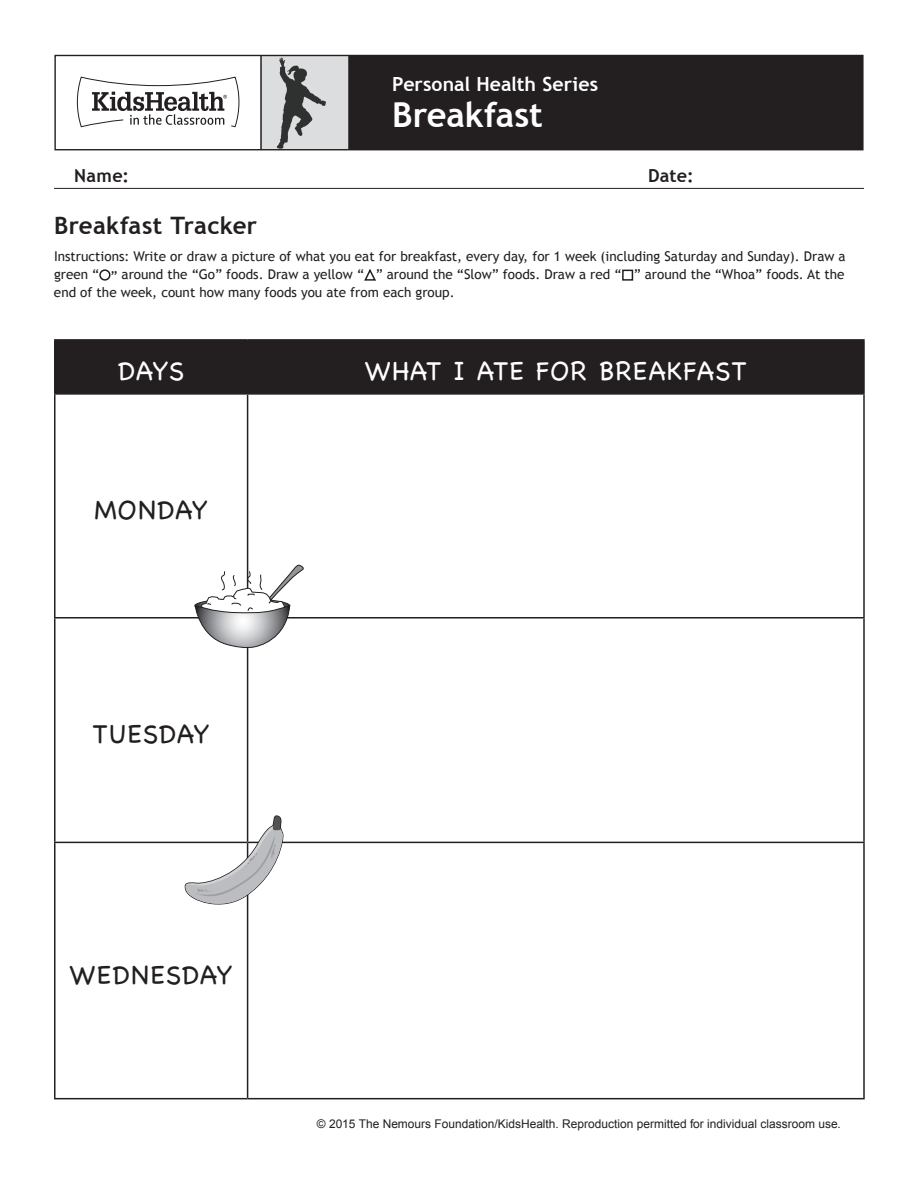
<style>
.page{position:relative;width:918px;height:1188px;background:#fff}
.page>*{position:absolute;margin:0;border:0;box-sizing:border-box;transform-origin:0 0}
.t1{font:700 34.5px "Trebuchet MS";color:#fff}
.t2{font:27px "Chalkboard";letter-spacing:.02em;color:#fff}
.t3{font:27px "Chalkboard";letter-spacing:.025em;color:#231f20}
.t4{font:700 24px "Trebuchet MS";letter-spacing:.015em;color:#231f20}
.t5{font:700 19.5px "Trebuchet MS";color:#fff}
.t6{font:700 18px "Trebuchet MS";letter-spacing:.015em;color:#231f20}
.t7{font:13.5px/18px "Trebuchet MS";color:#231f20;text-align:justify}
.t8{font:12px "Arial";color:#231f20}
</style>
<div class="page">
<div style="left:261px;top:55px;width:88px;height:95px;background:#dcdddf"></div>
<div style="left:349px;top:55px;width:513px;height:95px;background:#231f20"></div>
<svg style="left:76px;top:76px;width:164px;height:52px"></svg>
<hr style="left:348px;top:55px;width:2px;height:95px;background:#231f20">
<hr style="left:260px;top:55px;width:2px;height:95px;background:#231f20">
<div style="left:54px;top:55px;width:810px;height:95px;border:1px solid #231f20"></div>
<svg style="left:277px;top:57px;width:49px;height:91px"></svg>
<hr style="left:54px;top:188px;width:810px;height:1px;background:#231f20">
<div style="left:99px;top:269px;width:12px;height:12px;border:2px solid #231f20;border-radius:50%"></div>
<svg style="left:364px;top:269px;width:12px;height:12px"></svg>
<div style="left:622px;top:270px;width:11px;height:11px;border:2px solid #231f20"></div>
<div style="left:56px;top:341px;width:807px;height:52px;background:#231f20"></div>
<hr style="left:54px;top:339px;width:194px;height:2px;background:#231f20">
<hr style="left:54px;top:341px;width:2px;height:52px;background:#231f20">
<hr style="left:248px;top:339px;width:617px;height:2px;background:#231f20">
<hr style="left:247px;top:341px;width:1px;height:52px;background:#231f20">
<hr style="left:863px;top:341px;width:2px;height:52px;background:#231f20">
<hr style="left:54px;top:393px;width:194px;height:2px;background:#231f20">
<hr style="left:54px;top:395px;width:2px;height:222px;background:#231f20">
<hr style="left:248px;top:393px;width:617px;height:2px;background:#231f20">
<hr style="left:247px;top:395px;width:1px;height:222px;background:#231f20">
<hr style="left:863px;top:395px;width:2px;height:222px;background:#231f20">
<hr style="left:54px;top:617px;width:194px;height:2px;background:#231f20">
<hr style="left:54px;top:619px;width:2px;height:223px;background:#231f20">
<hr style="left:248px;top:617px;width:617px;height:2px;background:#231f20">
<hr style="left:247px;top:619px;width:1px;height:223px;background:#231f20">
<hr style="left:863px;top:619px;width:2px;height:223px;background:#231f20">
<hr style="left:54px;top:842px;width:194px;height:1px;background:#231f20">
<hr style="left:54px;top:843px;width:2px;height:255px;background:#231f20">
<hr style="left:248px;top:842px;width:617px;height:1px;background:#231f20">
<hr style="left:247px;top:843px;width:1px;height:255px;background:#231f20">
<hr style="left:863px;top:843px;width:2px;height:255px;background:#231f20">
<hr style="left:54px;top:1098px;width:194px;height:1px;background:#231f20">
<hr style="left:248px;top:1098px;width:617px;height:1px;background:#231f20">
<svg style="left:194px;top:565px;width:111px;height:86px"></svg>
<svg style="left:183px;top:810px;width:102px;height:104px"></svg>
<h3 class="t5" style="left:392px;top:71px;width:207px">Personal Health Series</h3>
<h1 class="t1" style="left:392px;top:93px;width:152px">Breakfast</h1>
<h3 class="t6" style="left:74px;top:164px;width:56px">Name:</h3>
<h3 class="t6" style="left:648px;top:164px;width:47px">Date:</h3>
<h3 class="t4" style="left:54px;top:210px;width:205px">Breakfast Tracker</h3>
<p class="t7" style="left:54px;top:248px;width:793px">Instructions: Write or draw a picture of what you eat for breakfast, every day, for 1 week (including Saturday and Sunday). Draw a green “ ” around the “Go” foods. Draw a yellow “ ” around the “Slow” foods. Draw a red “ ” around the “Whoa” foods. At the end of the week, count how many foods you ate from each group.</p>
<h2 class="t2" style="left:118px;top:355px;width:68px">DAYS</h2>
<h2 class="t2" style="left:365px;top:355px;width:383px">WHAT I ATE FOR BREAKFAST</h2>
<h2 class="t3" style="left:94px;top:494px;width:115px">MONDAY</h2>
<h2 class="t3" style="left:93px;top:718px;width:119px">TUESDAY</h2>
<h2 class="t3" style="left:70px;top:959px;width:165px">WEDNESDAY</h2>
<p class="t8" style="left:317px;top:1116px;width:526px">© 2015 The Nemours Foundation/KidsHealth. Reproduction permitted for individual classroom use.</p>
</div>
